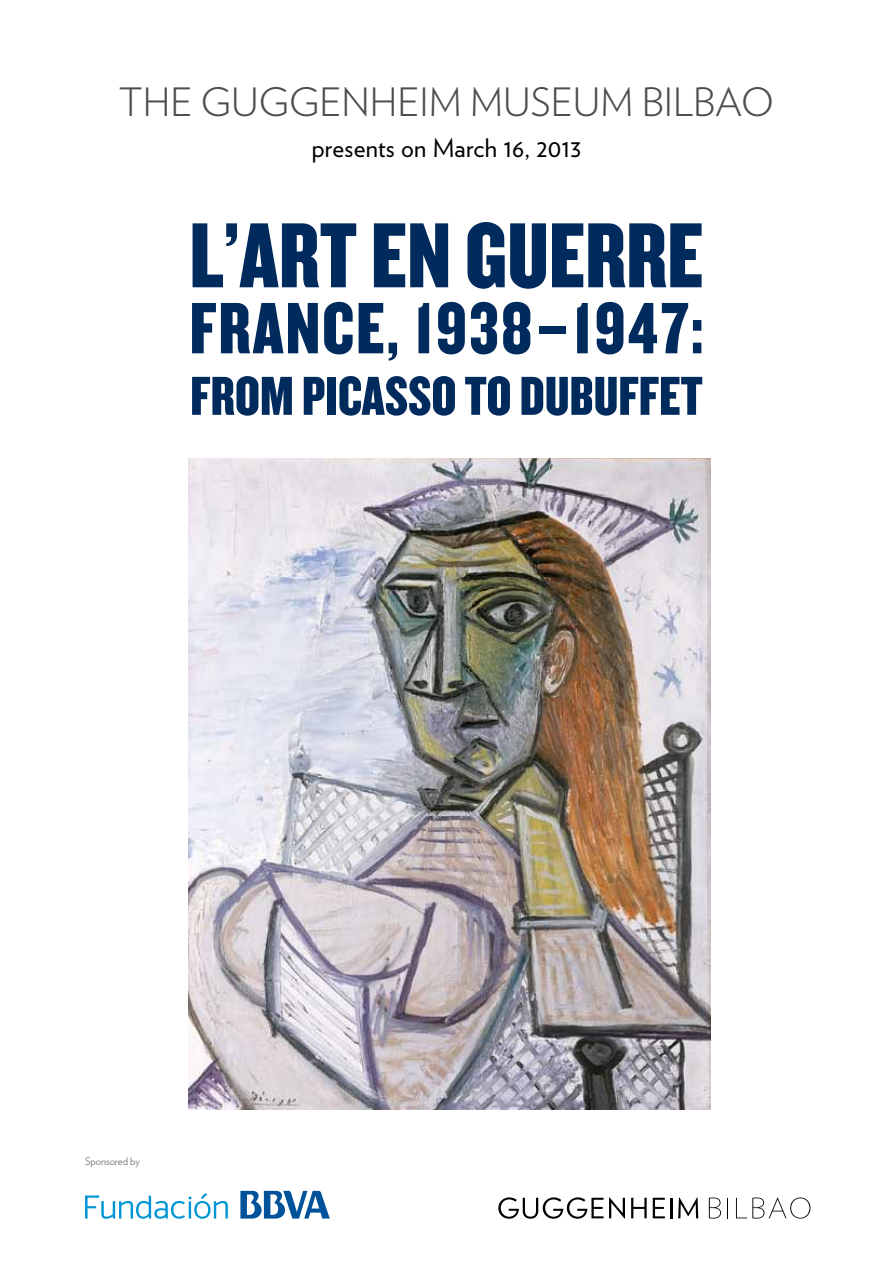
<style>
.page{position:relative;width:893px;height:1263px;background:#fff}
.page>*{position:absolute;margin:0;border:0;box-sizing:border-box;transform-origin:0 0}
.t1{font:96px "Knockout 69 Full Liteweight";color:#002b5c}
.t2{font:75.6px "Knockout 69 Full Liteweight";letter-spacing:.025em;color:#002b5c}
.t3{font:57px "Knockout 69 Full Liteweight";color:#002b5c}
.t4{font:300 39px "Verlag";color:#4d4d4f}
.t5{font:25.5px "Verlag";letter-spacing:.01em;color:#000}
.t6{font:300 10.5px "Verlag";color:#58595b}
</style>
<div class="page">
<img style="left:188px;top:458px;width:522px;height:651px">
<svg style="left:498px;top:1197px;width:127px;height:22px"></svg>
<svg style="left:631px;top:1198px;width:16px;height:20px"></svg>
<svg style="left:653px;top:1198px;width:12px;height:20px"></svg>
<hr style="left:670px;top:1198px;width:2px;height:20px;background:#000">
<svg style="left:678px;top:1197px;width:20px;height:21px"></svg>
<svg style="left:709px;top:1197px;width:12px;height:21px"></svg>
<svg style="left:727px;top:1198px;width:1px;height:20px"></svg>
<svg style="left:736px;top:1197px;width:74px;height:21px"></svg>
<svg style="left:85px;top:1193px;width:143px;height:26px"></svg>
<svg style="left:240px;top:1191px;width:90px;height:27px"></svg>
<p class="t4" style="left:119px;top:74px;width:657px">THE GUGGENHEIM MUSEUM BILBAO</p>
<p class="t5" style="left:312px;top:128px;width:271px">presents on March 16, 2013</p>
<h1 class="t1" style="left:189px;top:195px;width:515px">L’ART EN GUERRE</h1>
<h2 class="t2" style="left:190px;top:281px;width:515px">FRANCE, 1938–1947:</h2>
<h3 class="t3" style="left:190px;top:360px;width:514px">FROM PICASSO TO DUBUFFET</h3>
<p class="t6" style="left:85px;top:1153px;width:57px">SPONSORED BY</p>
</div>
